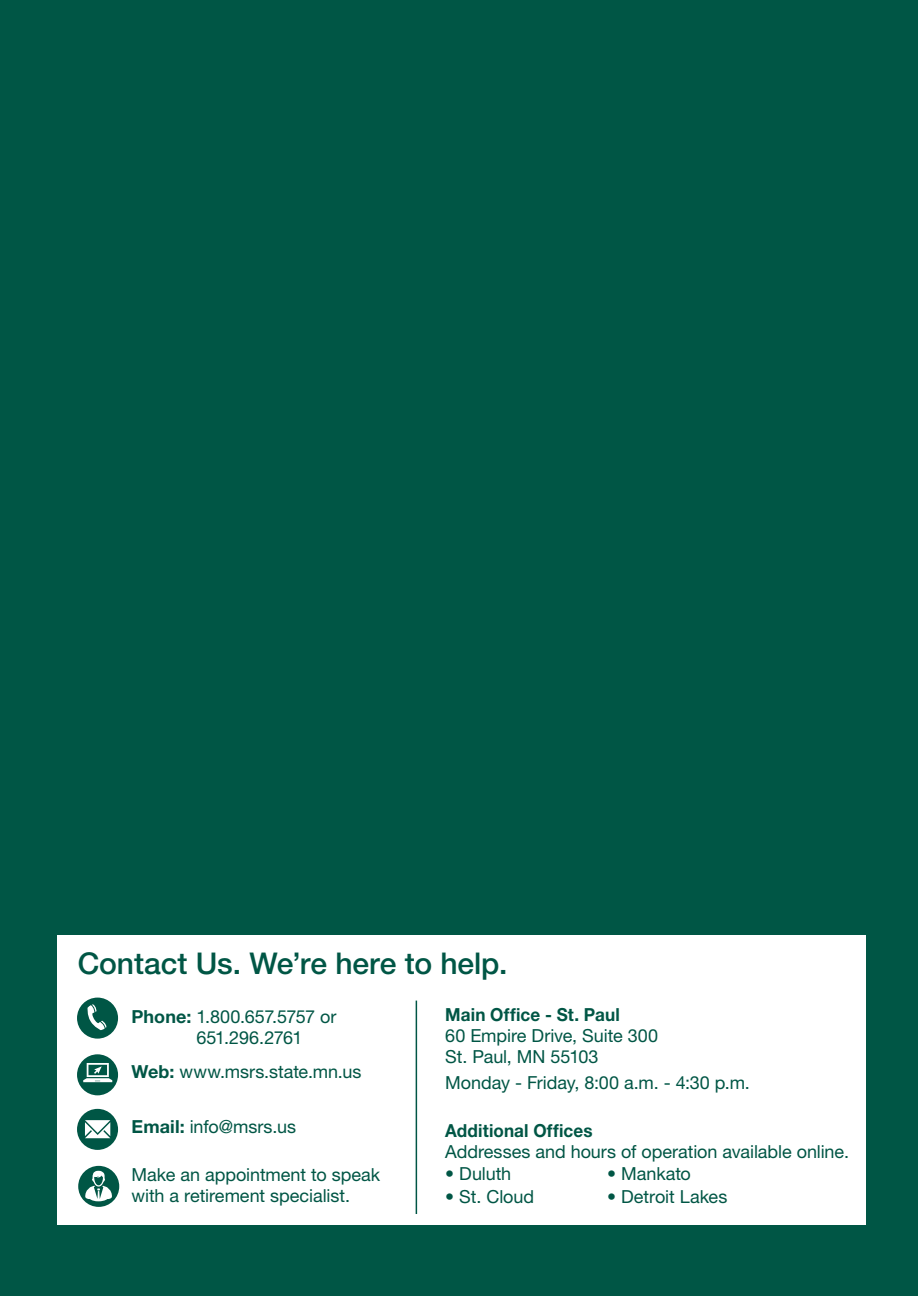
<style>
.page{position:relative;width:918px;height:1296px;background:#005645}
.page>*{position:absolute;margin:0;border:0;box-sizing:border-box;transform-origin:0 0}
._2022_MSRS_H2_Contact_Us___Standard_White{font:500 30px "Helvetica Neue LT Std";letter-spacing:-.005em;color:#005645}
._2022_MSRS_Body_Contact_Us_648{font:18px/21px "Helvetica Neue LT Std";letter-spacing:-.005em;color:#005645}
._2022_MSRS_H3_Contact_US_648{font:700 18px "Helvetica Neue LT Std";letter-spacing:.01em;color:#005645;scale:.95 1}
._2022_MSRS_Body_Contact_Us_648-2{font:18px/21px "Helvetica Neue LT Std";letter-spacing:-.03em;color:#005645}
.s1{font-weight:500;font-stretch:condensed}
.s2{font-weight:700}
</style>
<div class="page">
<div style="left:57px;top:936px;width:809px;height:289px;background:#fff"></div>
<div style="left:77px;top:998px;width:41px;height:41px;background:#005645;border-radius:50%"></div>
<svg style="left:87px;top:1004px;width:19px;height:26px"></svg>
<div style="left:77px;top:1054px;width:41px;height:41px;background:#005645;border-radius:50%"></div>
<svg style="left:83px;top:1063px;width:29px;height:19px"></svg>
<div style="left:77px;top:1109px;width:41px;height:41px;background:#005645;border-radius:50%"></div>
<svg style="left:85px;top:1120px;width:25px;height:18px"></svg>
<hr style="left:416px;top:1001px;width:1px;height:213px;background:#005645">
<div style="left:78px;top:1166px;width:41px;height:41px;background:#005645;border-radius:50%"></div>
<svg style="left:85px;top:1171px;width:27px;height:30px"></svg>
<p class="_2022_MSRS_H2_Contact_Us___Standard_White" style="left:78px;top:946px;width:431px">Contact Us. We’re here to help.</p>
<p class="_2022_MSRS_H3_Contact_US_648" style="left:445px;top:1004px;width:185px">Main Office - St. Paul</p>
<p class="_2022_MSRS_Body_Contact_Us_648" style="left:445px;top:1025px;width:214px">60 Empire Drive, Suite 300<br>St. Paul, MN 55103</p>
<p class="_2022_MSRS_Body_Contact_Us_648" style="left:445px;top:1072px;width:306px">Monday - Friday, 8:00 a.m. - 4:30 p.m.</p>
<p class="_2022_MSRS_H3_Contact_US_648" style="left:445px;top:1119px;width:157px">Additional Offices</p>
<p class="_2022_MSRS_Body_Contact_Us_648" style="left:445px;top:1141px;width:405px">Addresses and hours of operation available online.</p>
<p class="_2022_MSRS_Body_Contact_Us_648" style="left:445px;top:1163px;width:68px"><span class="s1">•</span> Duluth</p>
<p class="_2022_MSRS_Body_Contact_Us_648" style="left:607px;top:1163px;width:85px"><span class="s1">•</span> Mankato</p>
<p class="_2022_MSRS_Body_Contact_Us_648" style="left:445px;top:1186px;width:90px"><span class="s1">•</span> St. Cloud</p>
<p class="_2022_MSRS_Body_Contact_Us_648" style="left:607px;top:1186px;width:122px"><span class="s1">•</span> Detroit Lakes</p>
<p class="_2022_MSRS_Body_Contact_Us_648-2" style="left:196px;top:1006px;width:142px;text-indent:-65px"><span class="s2">Phone:</span> 1.800.657.5757 or<br>651.296.2761</p>
<p class="_2022_MSRS_Body_Contact_Us_648" style="left:132px;top:1061px;width:231px"><span class="s2">Web:</span> www.msrs.state.mn.us</p>
<p class="_2022_MSRS_Body_Contact_Us_648" style="left:132px;top:1116px;width:166px"><span class="s2">Email:</span> info@msrs.us</p>
<p class="_2022_MSRS_Body_Contact_Us_648" style="left:132px;top:1164px;width:250px">Make an appointment to speak with a retirement specialist.</p>
</div>
